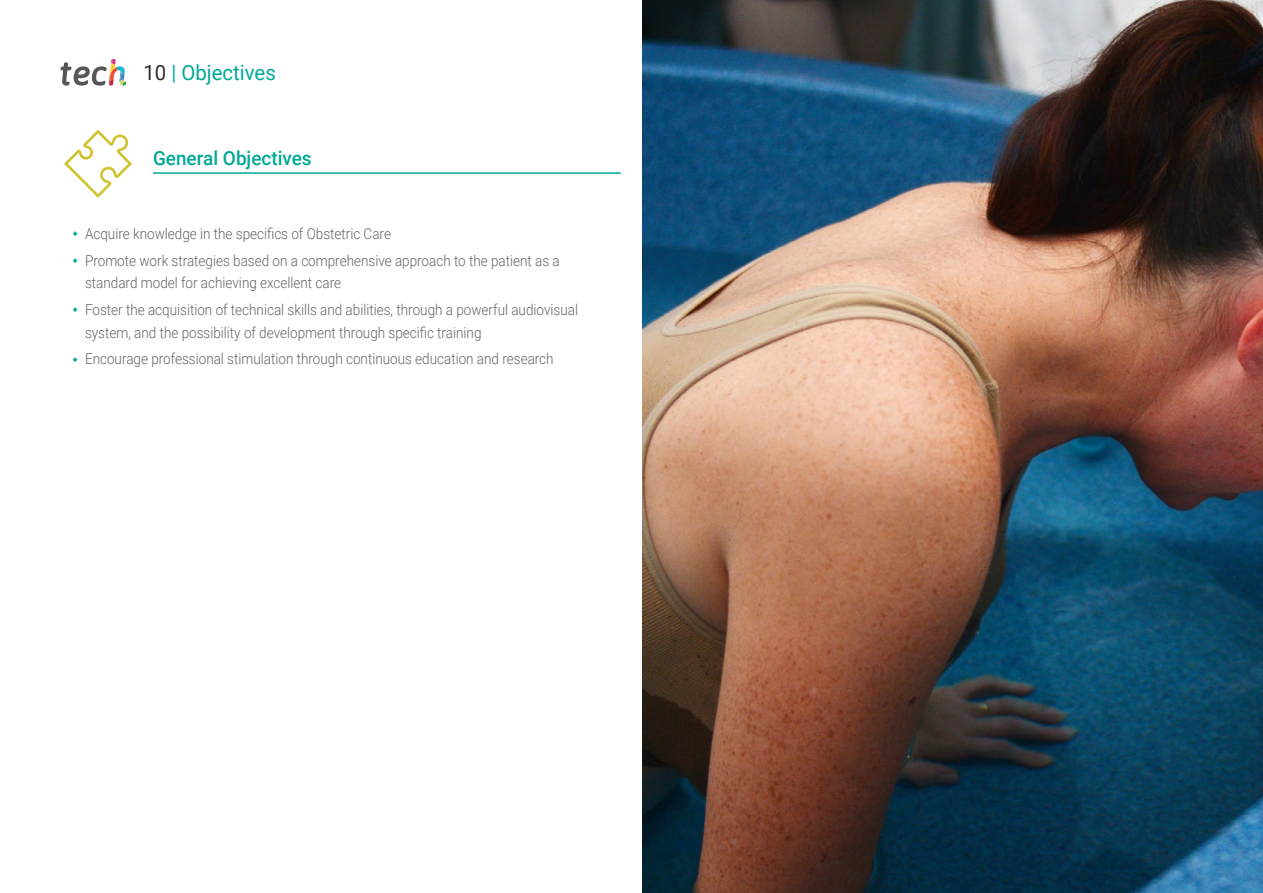
<style>
.page{position:relative;width:1263px;height:893px;background:#fff}
.page>*{position:absolute;margin:0;border:0;box-sizing:border-box;transform-origin:0 0}
.t1{font:21px "Roboto";color:#00a996}
.t2{font:500 19.5px "Roboto";color:#00a996}
.t3{font:300 15px/26.7px "Roboto";color:#61646a;scale:.9 1}
.s1{color:#312e20}
</style>
<div class="page">
<hr style="left:153px;top:173px;width:468px;height:1px;background:#00a996">
<svg style="left:64px;top:130px;width:68px;height:68px"></svg>
<img style="left:642px;top:0;width:621px;height:893px">
<svg style="left:61px;top:59px;width:65px;height:27px"></svg>
<h1 class="t1" style="left:144px;top:57px;width:134px"><span class="s1">10</span> | Objectives</h1>
<h2 class="t2" style="left:153px;top:144px;width:160px">General Objectives</h2>
<p class="t3" style="left:85px;top:220px;width:529px">Acquire knowledge in the specifics of Obstetric Care<br>Promote work strategies based on a comprehensive approach to the patient as a</p>
<p class="t3" style="left:85px;top:269px;width:549px">standard model for achieving excellent care<br>Foster the acquisition of technical skills and abilities, through a powerful audiovisual</p>
<p class="t3" style="left:85px;top:318px;width:522px">system, and the possibility of development through specific training<br>Encourage professional stimulation through continuous education and research</p>
</div>
